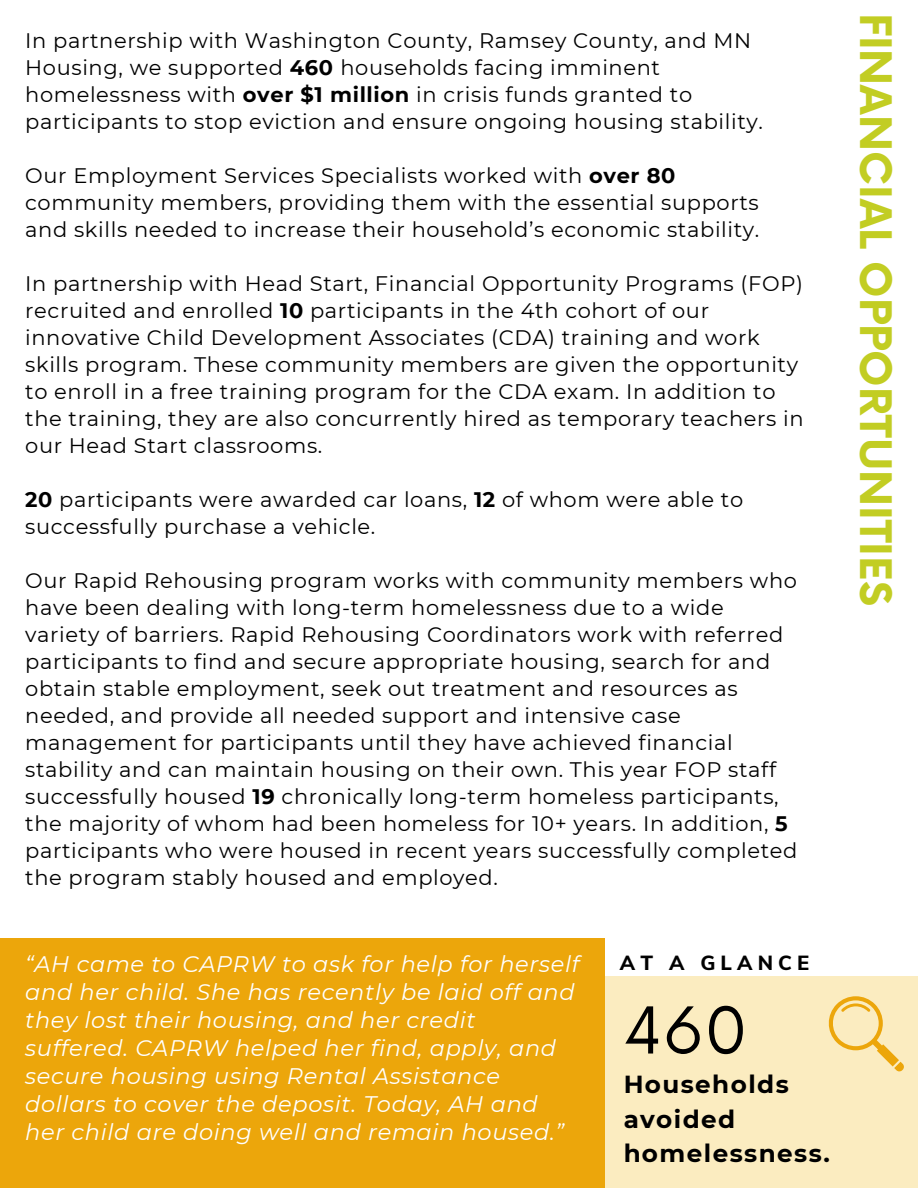
<style>
.page{position:relative;width:918px;height:1188px;background:#fff}
.page>*{position:absolute;margin:0;border:0;box-sizing:border-box;transform-origin:0 0}
.t1{font:62.85px "Now";color:#000}
.t2{font:700 42.3px "Now";color:#c2cd23}
.t3{font:700 24.6px/34.3px "Montserrat";letter-spacing:.06em;color:#000}
.t4{font:italic 22.5px/28.2px "Montserrat";letter-spacing:.03em;color:#fff}
.t5{font:21px/27px "Montserrat";letter-spacing:.03em;color:#000}
.t6{font:800 20.4px "Nunito Sans";letter-spacing:.25em;color:#000}
.s1{font-weight:700}
</style>
<div class="page">
<div style="left:604px;top:976px;width:314px;height:212px;background:#fbecc0"></div>
<svg style="left:829px;top:996px;width:75px;height:76px"></svg>
<div style="left:0;top:938px;width:604px;height:250px;background:#eca60b"></div>
<p class="t5" style="left:25px;top:27px;width:739px">In partnership with Washington County, Ramsey County, and MN Housing, we supported <span class="s1">460</span> households facing imminent homelessness with <span class="s1">over $1 million</span> in crisis funds granted to participants to stop eviction and ensure ongoing housing stability.</p>
<p class="t5" style="left:25px;top:162px;width:736px">Our Employment Services Specialists worked with <span class="s1">over 80 </span>community members, providing them with the essential supports and skills needed to increase their household’s economic stability.</p>
<p class="t5" style="left:25px;top:270px;width:780px">In partnership with Head Start, Financial Opportunity Programs (FOP) recruited and enrolled <span class="s1">10</span> participants in the 4th cohort of our innovative Child Development Associates (CDA) training and work skills program. These community members are given the opportunity to enroll in a free training program for the CDA exam. In addition to the training, they are also concurrently hired as temporary teachers in our Head Start classrooms.</p>
<p class="t5" style="left:25px;top:486px;width:720px"><span class="s1">20</span> participants were awarded car loans, <span class="s1">12</span> of whom were able to successfully purchase a vehicle.</p>
<p class="t5" style="left:25px;top:567px;width:774px">Our Rapid Rehousing program works with community members who have been dealing with long-term homelessness due to a wide variety of barriers. Rapid Rehousing Coordinators work with referred participants to find and secure appropriate housing, search for and obtain stable employment, seek out treatment and resources as needed, and provide all needed support and intensive case management for participants until they have achieved financial stability and can maintain housing on their own. This year FOP staff successfully housed <span class="s1">19</span> chronically long-term homeless participants, the majority of whom had been homeless for 10+ years. In addition, <span class="s1">5 </span>participants who were housed in recent years successfully completed the program stably housed and employed.</p>
<h2 class="t4" style="left:25px;top:949px;width:556px">“AH came to CAPRW to ask for help for herself and her child. She has recently be laid off and they lost their housing, and her credit suffered. CAPRW helped her find, apply, and secure housing using Rental Assistance dollars to cover the deposit. Today, AH and her child are doing well and remain housed.”</h2>
<p class="t6" style="left:620px;top:950px;width:191px">AT A GLANCE</p>
<p class="t1" style="left:623px;top:996px;width:126px">460</p>
<p class="t3" style="left:623px;top:1067px;width:208px">Households avoided homelessness.</p>
<h2 class="t2" style="left:898px;top:13px;width:594px;rotate:90deg">FINANCIAL OPPORTUNITIES</h2>
</div>
